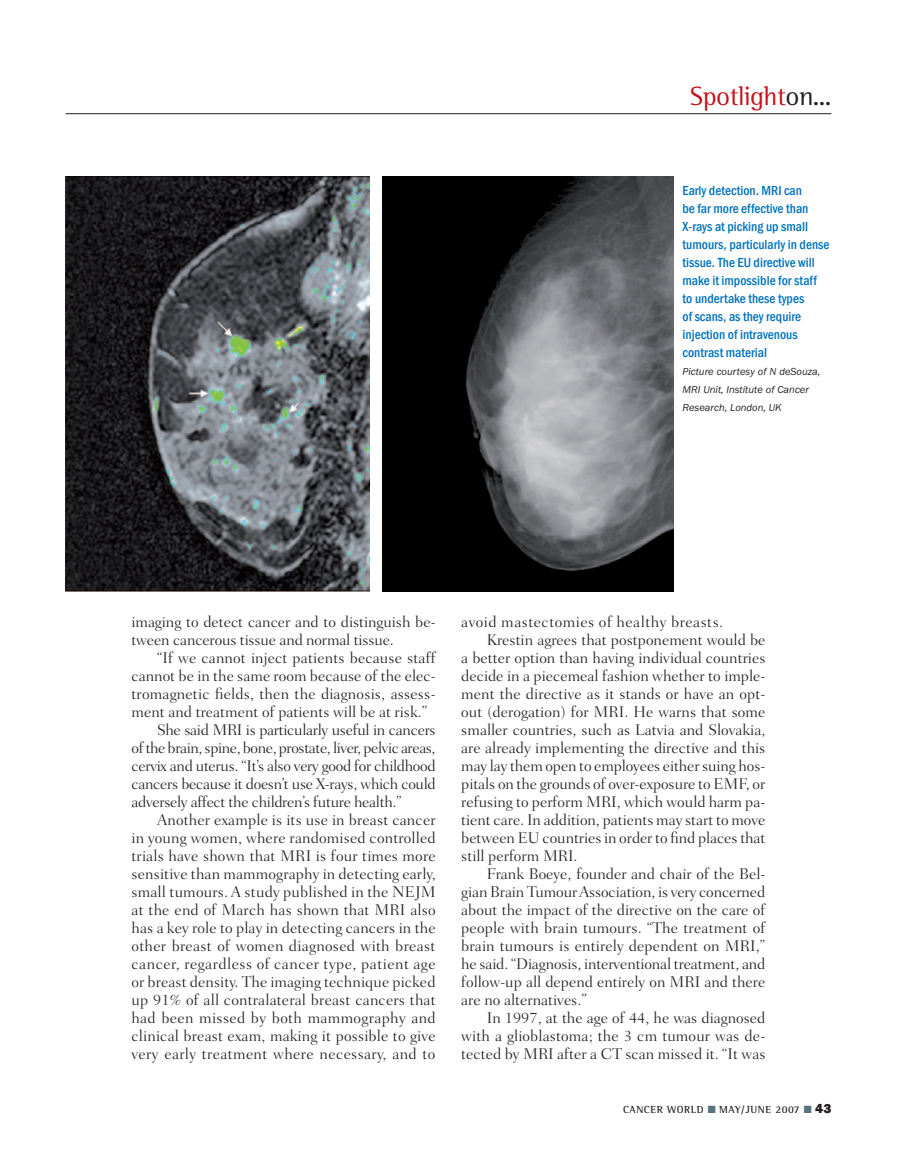
<style>
.page{position:relative;width:897px;height:1152px;background:#fff}
.page>*{position:absolute;margin:0;border:0;box-sizing:border-box;transform-origin:0 0}
.t1{font:27px "Rotis Semi Serif";letter-spacing:-.02em;color:#c4121a}
.t2{font:300 15.75px/18px "Fairfield LH";color:#231f20}
.t3{font:300 15.75px "Fairfield LH";letter-spacing:-.02em;color:#231f20}
.t4{font:300 15.75px "Fairfield LH";letter-spacing:.02em;color:#231f20}
.t5{font:300 15.75px "Fairfield LH";letter-spacing:.03em;color:#231f20}
.t6{font:300 15.75px "Fairfield LH";letter-spacing:-.025em;color:#231f20}
.t7{font:500 condensed 13.5px/18px "Franklin Gothic";color:#0072bc}
.t8{font:italic 10.5px/18px "Franklin Gothic";color:#231f20}
.t9{font:700 10.5px "Rotis Semi Serif";letter-spacing:.05em;color:#231f20}
.s1{color:#231f20}
.s2{color:#557482}
.s3{font-family:"Franklin Gothic";font-weight:800;font-size:13.5px}
</style>
<div class="page">
<hr style="left:66px;top:113px;width:765px;height:1px;background:#231f20">
<img style="left:66px;top:177px;width:304px;height:414px">
<img style="left:382px;top:177px;width:291px;height:414px">
<h1 class="t1" style="left:690px;top:80px;width:143px">Spotlight<span class="s1">on...</span></h1>
<p class="t7" style="left:682px;top:181px;width:148px">Early detection. MRI can<br>be far more effective than<br>X-rays at picking up small tumours, particularly in dense tissue. The EU directive will make it impossible for staff to undertake these types<br>of scans, as they require injection of intravenous contrast material</p>
<p class="t8" style="left:682px;top:362px;width:139px">Picture courtesy of N deSouza,<br>MRI Unit, Institute of Cancer<br>Research, London, UK</p>
<p class="t2" style="left:131px;top:613px;width:306px">imaging to detect cancer and to distinguish be&shy;tween cancerous tissue and normal tissue.</p>
<p class="t2" style="left:157px;top:649px;width:280px">“If we cannot inject patients because staff</p>
<p class="t2" style="left:131px;top:667px;width:306px">cannot be in the same room because of the elec-</p>
<p class="t2" style="left:131px;top:685px;width:306px">tromagnetic fields, then the diagnosis, assess-</p>
<p class="t2" style="left:131px;top:703px;width:297px">ment and treatment of patients will be at risk.”</p>
<p class="t3" style="left:157px;top:721px;width:280px">She said MRI is particularly useful in cancers</p>
<p class="t6" style="left:131px;top:739px;width:306px">of the brain, spine, bone, prostate, liver, pelvic areas,</p>
<p class="t3" style="left:131px;top:757px;width:305px">cervix and uterus. “It’s also very good for childhood</p>
<p class="t3" style="left:131px;top:775px;width:306px">cancers because it doesn’t use X-rays, which could</p>
<p class="t3" style="left:131px;top:793px;width:271px">adversely affect the children’s future health.”</p>
<p class="t2" style="left:157px;top:811px;width:280px">Another example is its use in breast cancer</p>
<p class="t2" style="left:131px;top:829px;width:306px">in young women, where randomised controlled</p>
<p class="t2" style="left:131px;top:847px;width:306px">trials have shown that MRI is four times more</p>
<p class="t2" style="left:131px;top:865px;width:306px">sensitive than mammography in detecting early,</p>
<p class="t2" style="left:131px;top:883px;width:306px">small tumours. A study published in the NEJM</p>
<p class="t2" style="left:131px;top:901px;width:306px">at the end of March has shown that MRI also</p>
<p class="t2" style="left:131px;top:919px;width:305px">has a key role to play in detecting cancers in the</p>
<p class="t4" style="left:131px;top:937px;width:305px">other breast of women diagnosed with breast</p>
<p class="t5" style="left:131px;top:955px;width:306px">cancer, regardless of cancer type, patient age</p>
<p class="t2" style="left:131px;top:973px;width:305px">or breast density. The imaging technique picked</p>
<p class="t2" style="left:131px;top:991px;width:306px">up 91% of all contralateral breast cancers that</p>
<p class="t4" style="left:131px;top:1009px;width:306px">had been missed by both mammography and</p>
<p class="t2" style="left:131px;top:1027px;width:305px">clinical breast exam, making it possible to give</p>
<p class="t4" style="left:131px;top:1045px;width:305px">very early treatment where necessary, and to</p>
<p class="t5" style="left:461px;top:613px;width:263px">avoid mastectomies of healthy breasts.</p>
<p class="t2" style="left:486px;top:631px;width:280px">Krestin agrees that postponement would be</p>
<p class="t2" style="left:461px;top:649px;width:306px">a better option than having individual countries</p>
<p class="t2" style="left:461px;top:667px;width:306px">decide in a piecemeal fashion whether to imple-</p>
<p class="t2" style="left:461px;top:685px;width:305px">ment the directive as it stands or have an opt-</p>
<p class="t2" style="left:461px;top:703px;width:305px">out (derogation) for MRI. He warns that some</p>
<p class="t2" style="left:461px;top:721px;width:306px">smaller countries, such as Latvia and Slovakia,</p>
<p class="t2" style="left:461px;top:739px;width:305px">are already implementing the directive and this</p>
<p class="t2" style="left:461px;top:757px;width:306px">may lay them open to employees either suing hos-</p>
<p class="t2" style="left:461px;top:775px;width:305px">pitals on the grounds of over-exposure to EMF, or</p>
<p class="t2" style="left:461px;top:793px;width:306px">refusing to perform MRI, which would harm pa-</p>
<p class="t2" style="left:461px;top:811px;width:305px">tient care. In addition, patients may start to move</p>
<p class="t2" style="left:461px;top:829px;width:306px">between EU countries in order to find places that</p>
<p class="t2" style="left:461px;top:847px;width:118px">still perform MRI.</p>
<p class="t2" style="left:486px;top:865px;width:280px">Frank Boeye, founder and chair of the Bel-</p>
<p class="t2" style="left:461px;top:883px;width:305px">gian Brain Tumour Association, is very concerned</p>
<p class="t2" style="left:461px;top:901px;width:305px">about the impact of the directive on the care of</p>
<p class="t2" style="left:461px;top:919px;width:306px">people with brain tumours. “The treatment of</p>
<p class="t2" style="left:461px;top:937px;width:305px">brain tumours is entirely dependent on MRI,”</p>
<p class="t2" style="left:461px;top:955px;width:306px">he said. “Diagnosis, interventional treatment, and</p>
<p class="t2" style="left:461px;top:973px;width:306px">follow-up all depend entirely on MRI and there</p>
<p class="t2" style="left:461px;top:991px;width:127px">are no alternatives.”</p>
<p class="t2" style="left:486px;top:1009px;width:280px">In 1997, at the age of 44, he was diagnosed</p>
<p class="t2" style="left:461px;top:1027px;width:306px">with a glioblastoma; the 3 cm tumour was de-</p>
<p class="t2" style="left:461px;top:1045px;width:306px">tected by MRI after a CT scan missed it. “It was</p>
<p class="t9" style="left:623px;top:1103px;width:210px">CANCER WORLD <span class="s2">■</span> MAY/JUNE 2007 <span class="s2">■</span> <span class="s3">43</span></p>
</div>
